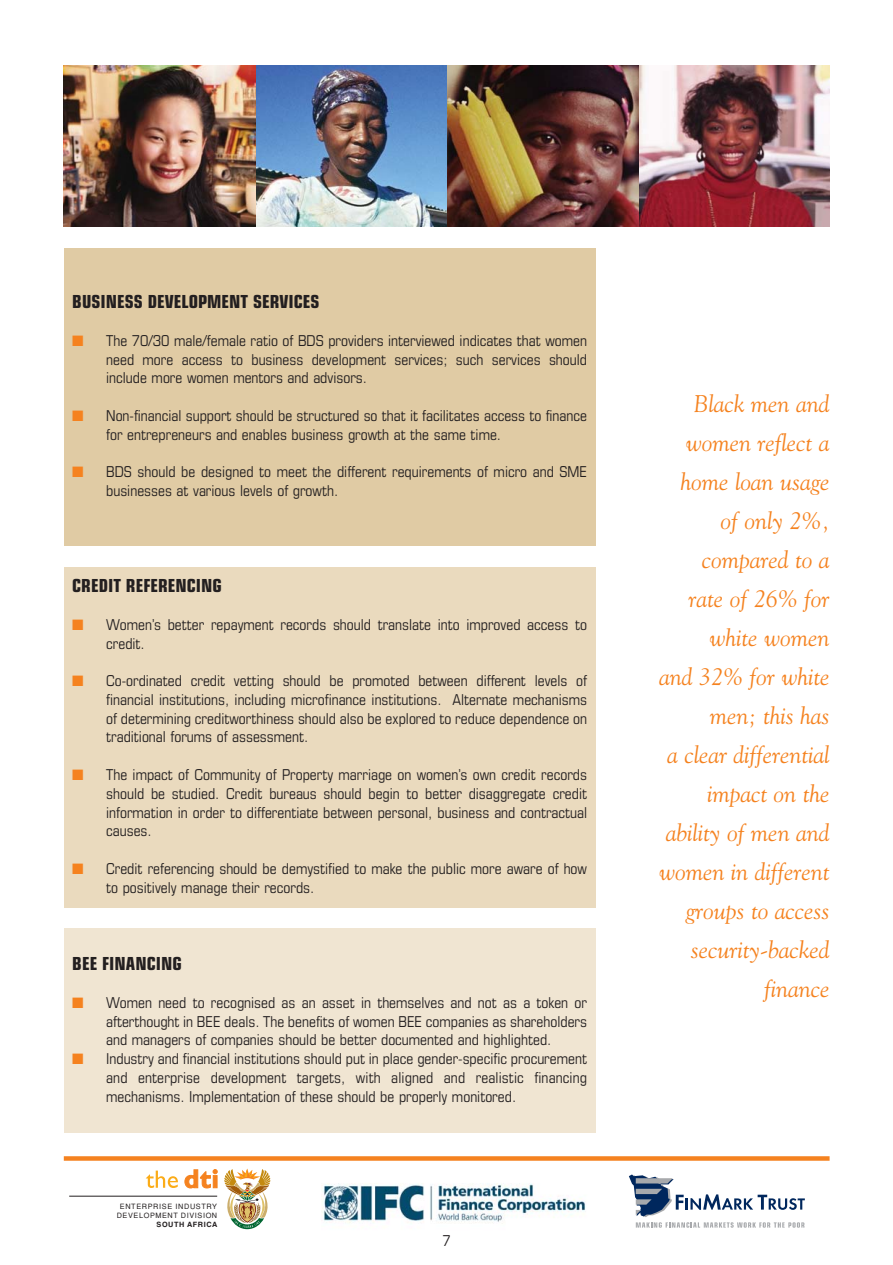
<style>
.page{position:relative;width:893px;height:1265px;background:#fff}
.page>*{position:absolute;margin:0;border:0;box-sizing:border-box;transform-origin:0 0}
.t1{font:italic 24px/39px "Goudy";color:#f5821f;text-align:right}
.t2{font:700 condensed 18px "Eurostile";color:#231f20}
.t3{font:condensed 15px/18.8px "Eurostile";color:#231f20;text-align:justify}
.t4{font:7.35px/9.1px "Helvetica";letter-spacing:.085em;color:#231f20;text-align:center}
.t5{font:700 7.35px "Helvetica";letter-spacing:.075em;color:#231f20}
.s1{color:#f5821f}
</style>
<div class="page">
<div style="left:64px;top:567px;width:531px;height:340px;background:#eadabe"></div>
<svg style="left:224px;top:1168px;width:46px;height:61px"></svg>
<svg style="left:146px;top:1170px;width:32px;height:18px"></svg>
<svg style="left:184px;top:1169px;width:33px;height:19px"></svg>
<hr style="left:69px;top:1195px;width:148px;height:1px;background:#231f20">
<img style="left:321px;top:1160px;width:273px;height:63px">
<svg style="left:629px;top:1174px;width:175px;height:53px"></svg>
<svg style="left:64px;top:1156px;width:765px;height:4px;fill:#f5821f"></svg>
<img style="left:638px;top:65px;width:191px;height:162px">
<img style="left:446px;top:65px;width:192px;height:162px">
<img style="left:255px;top:65px;width:191px;height:162px">
<img style="left:64px;top:65px;width:191px;height:162px">
<div style="left:64px;top:248px;width:531px;height:298px;background:#e0cba4"></div>
<div style="left:64px;top:928px;width:531px;height:205px;background:#f0e5d2"></div>
<p class="t2" style="left:72px;top:295px;width:248px">BUSINESS DEVELOPMENT SERVICES</p>
<p class="t3" style="left:106px;top:332px;width:482px;text-indent:-34px"><span class="s1">■</span> The 70/30 male/female ratio of BDS providers interviewed indicates that women need more access to business development services; such services should include more women mentors and advisors.</p>
<p class="t3" style="left:106px;top:407px;width:482px;text-indent:-34px"><span class="s1">■</span> Non-financial support should be structured so that it facilitates access to finance for entrepreneurs and enables business growth at the same time.</p>
<p class="t3" style="left:106px;top:464px;width:482px;text-indent:-34px"><span class="s1">■</span> BDS should be designed to meet the different requirements of micro and SME businesses at various levels of growth.</p>
<p class="t2" style="left:72px;top:579px;width:151px">CREDIT REFERENCING</p>
<p class="t3" style="left:106px;top:616px;width:482px;text-indent:-34px"><span class="s1">■</span> Women’s better repayment records should translate into improved access to credit.</p>
<p class="t3" style="left:106px;top:673px;width:482px;text-indent:-34px"><span class="s1">■</span> Co-ordinated credit vetting should be promoted between different levels of financial institutions, including microfinance institutions. Alternate mechanisms of determining creditworthiness should also be explored to reduce dependence on traditional forums of assessment.</p>
<p class="t3" style="left:106px;top:766px;width:482px;text-indent:-34px"><span class="s1">■</span> The impact of Community of Property marriage on women’s own credit records should be studied. Credit bureaus should begin to better disaggregate credit information in order to differentiate between personal, business and contractual causes.</p>
<p class="t3" style="left:106px;top:860px;width:482px;text-indent:-34px"><span class="s1">■</span> Credit referencing should be demystified to make the public more aware of how to positively manage their records.</p>
<p class="t2" style="left:72px;top:957px;width:111px">BEE FINANCING</p>
<p class="t3" style="left:106px;top:994px;width:482px;text-indent:-34px"><span class="s1">■</span> Women need to recognised as an asset in themselves and not as a token or afterthought in BEE deals. The benefits of women BEE companies as shareholders and managers of companies should be better documented and highlighted.</p>
<p class="t3" style="left:106px;top:1050px;width:482px;text-indent:-34px"><span class="s1">■</span> Industry and financial institutions should put in place gender-specific procurement and enterprise development targets, with aligned and realistic financing mechanisms. Implementation of these should be properly monitored.</p>
<p class="t4" style="left:117px;top:1202px;width:102px">ENTERPRISE INDUSTRY<br>DEVELOPMENT DIVISION</p>
<p class="t5" style="left:157px;top:1221px;width:62px">SOUTH AFRICA</p>
<p class="t3" style="left:442px;top:1232px;width:10px">7</p>
<p class="t1" style="left:659px;top:385px;width:172px">Black men and women reflect a home loan usage of only 2%, compared to a<br>rate of 26% for white women<br>and 32% for white men; this has<br>a clear differential impact on the ability of men and women in different groups to access security-backed finance</p>
</div>
